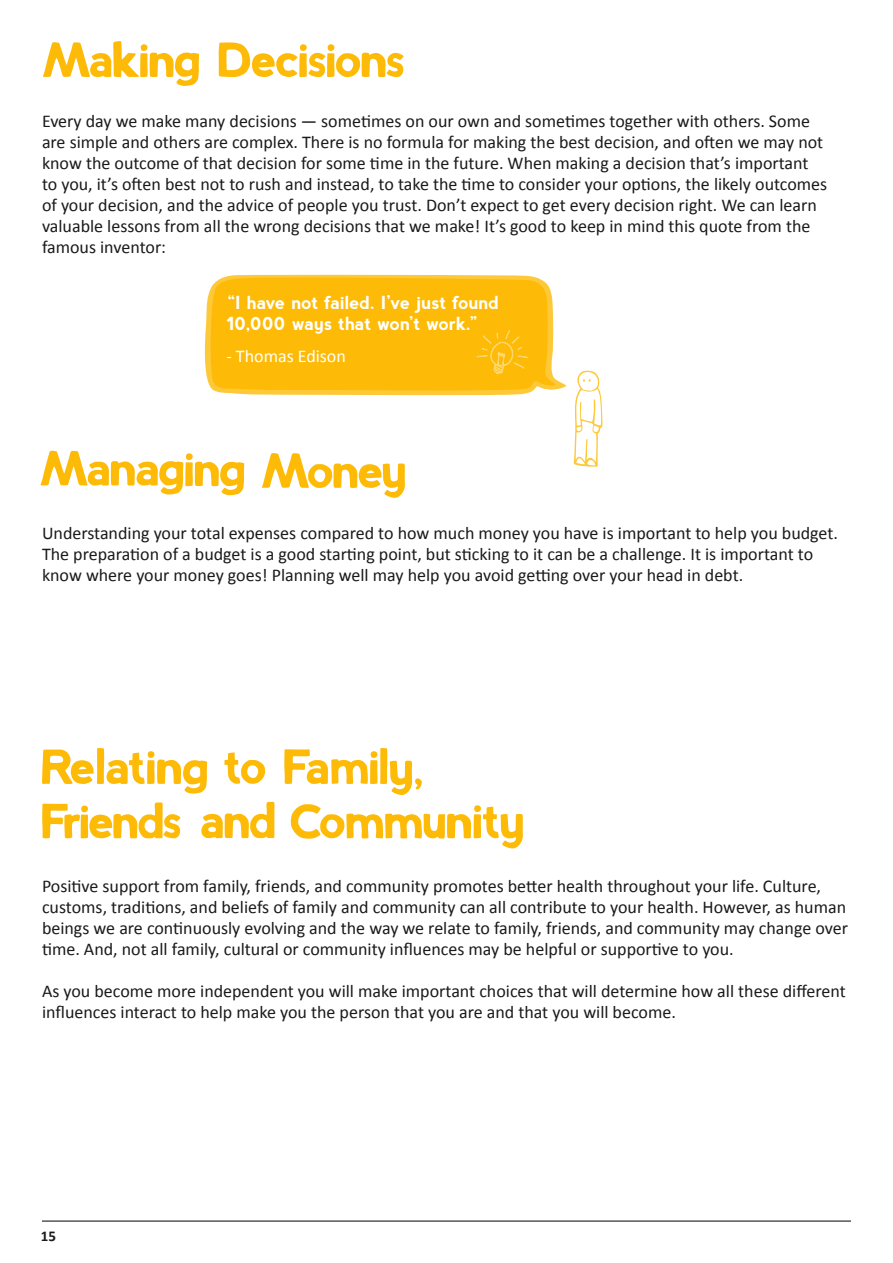
<style>
.page{position:relative;width:893px;height:1263px;background:#fff}
.page>*{position:absolute;margin:0;border:0;box-sizing:border-box;transform-origin:0 0}
.t1{font:18px/21px "Calibri";color:#1a1a1a}
.t2{font:700 18px/21px "nevis";letter-spacing:-.01em;color:#fff}
.t3{font:18px "Calibri";color:#fff}
.t4{font:700 15px "Calibri";color:#1a1a1a}
</style>
<div class="page">
<svg style="left:219px;top:42px;width:185px;height:36px"></svg>
<svg style="left:43px;top:41px;width:156px;height:45px"></svg>
<svg style="left:204px;top:274px;width:362px;height:122px;background:#fdc11d"></svg>
<svg style="left:574px;top:370px;width:29px;height:97px"></svg>
<svg style="left:262px;top:453px;width:143px;height:45px"></svg>
<svg style="left:41px;top:450px;width:203px;height:45px"></svg>
<svg style="left:224px;top:752px;width:41px;height:32px"></svg>
<svg style="left:42px;top:748px;width:165px;height:46px"></svg>
<svg style="left:42px;top:802px;width:138px;height:37px"></svg>
<svg style="left:284px;top:748px;width:138px;height:47px"></svg>
<svg style="left:290px;top:804px;width:233px;height:44px"></svg>
<svg style="left:201px;top:802px;width:73px;height:36px"></svg>
<hr style="left:42px;top:1221px;width:809px;height:1px;background:#000">
<p class="t1" style="left:42px;top:109px;width:787px">Every day we make many decisions — sometimes on our own and sometimes together with others. Some are simple and others are complex. There is no formula for making the best decision, and often we may not know the outcome of that decision for some time in the future. When making a decision that’s important to you, it’s often best not to rush and instead, to take the time to consider your options, the likely outcomes of your decision, and the advice of people you trust. Don’t expect to get every decision right. We can learn valuable lessons from all the wrong decisions that we make! It’s good to keep in mind this quote from the famous inventor:</p>
<p class="t2" style="left:226px;top:292px;width:274px">“I have not failed. I’ve just found<br>10,000 ways that won’t work.”</p>
<p class="t3" style="left:226px;top:344px;width:121px">- Thomas Edison</p>
<p class="t1" style="left:42px;top:522px;width:797px">Understanding your total expenses compared to how much money you have is important to help you budget.<br>The preparation of a budget is a good starting point, but sticking to it can be a challenge. It is important to know where your money goes! Planning well may help you avoid getting over your head in debt.</p>
<p class="t1" style="left:42px;top:874px;width:807px">Positive support from family, friends, and community promotes better health throughout your life. Culture, customs, traditions, and beliefs of family and community can all contribute to your health. However, as human beings we are continuously evolving and the way we relate to family, friends, and community may change over time. And, not all family, cultural or community influences may be helpful or supportive to you.</p>
<p class="t1" style="left:42px;top:979px;width:805px">As you become more independent you will make important choices that will determine how all these different influences interact to help make you the person that you are and that you will become.</p>
<p class="t4" style="left:41px;top:1226px;width:17px">15</p>
</div>
